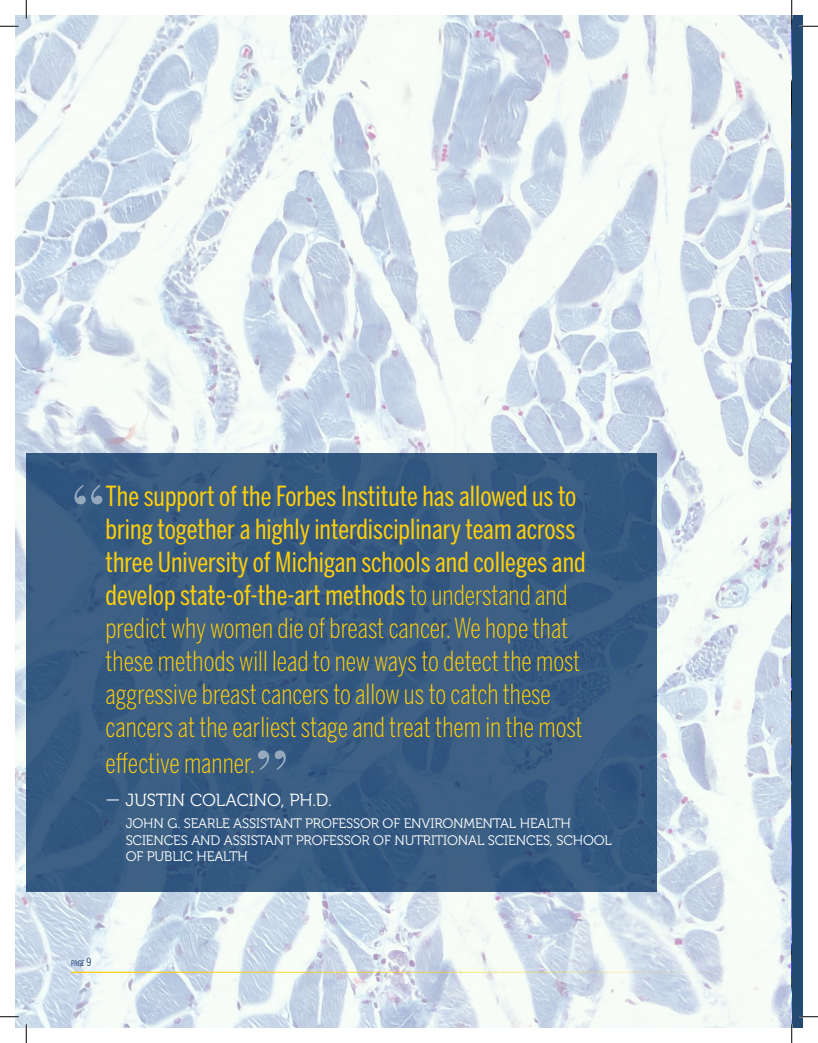
<style>
.page{position:relative;width:818px;height:1043px;background:#fff}
.page>*{position:absolute;margin:0;border:0;box-sizing:border-box;transform-origin:0 0}
.t1{font:75px "Bodoni";color:#fff}
.t2{font:300 27.5px/33px "Benton Sans Comp";color:#fece08}
.t3{font:17.5px "Museo 300";color:#fff}
.t4{font:13.75px/16.5px "Museo 300";letter-spacing:-.01em;color:#fff}
.t5{font:7.88px "Benton Sans Comp";color:#002d5e}
.s1{font-family:"Benton Sans Comp Regluar";font-weight:400}
.s2{font-size:11.25px}
</style>
<div class="page">
<img style="left:15px;top:15px;width:776px;height:1012px">
<hr style="left:71px;top:971px;width:675px;height:1px;background:#fece08">
<div style="left:791px;top:15px;width:11px;height:1013px;background:#244a74"></div>
<div style="left:26px;top:453px;width:630px;height:438px;background:#375c83"></div>
<svg style="left:0;top:25px;width:19px;height:2px"></svg>
<svg style="left:799px;top:25px;width:19px;height:2px"></svg>
<svg style="left:0;top:1015px;width:19px;height:2px"></svg>
<svg style="left:799px;top:1015px;width:19px;height:2px"></svg>
<svg style="left:25px;top:0;width:2px;height:19px"></svg>
<svg style="left:25px;top:1024px;width:2px;height:18px"></svg>
<svg style="left:790px;top:0;width:2px;height:19px"></svg>
<svg style="left:790px;top:1024px;width:2px;height:18px"></svg>
<h1 class="t1" style="left:71px;top:468px;width:35px">“</h1>
<p class="t2" style="left:105px;top:480px;width:481px"><span class="s1">The support of the Forbes Institute has allowed us to bring together a highly interdisciplinary team across three University of Michigan schools and colleges and develop state-of-the-art methods</span> to understand and predict why women die of breast cancer. We hope that these methods will lead to new ways to detect the most aggressive breast cancers to allow us to catch these cancers at the earliest stage and treat them in the most</p>
<p class="t2" style="left:105px;top:747px;width:151px">effective manner.</p>
<p class="t3" style="left:105px;top:790px;width:228px">— JUSTIN COLACINO, PH.D.</p>
<h1 class="t1" style="left:256px;top:734px;width:35px">”</h1>
<p class="t4" style="left:126px;top:815px;width:487px">JOHN G. SEARLE ASSISTANT PROFESSOR OF ENVIRONMENTAL HEALTH<br>SCIENCES AND ASSISTANT PROFESSOR OF NUTRITIONAL SCIENCES, SCHOOL<br>OF PUBLIC HEALTH</p>
<p class="t5" style="left:71px;top:958px;width:22px">page <span class="s2">9</span></p>
</div>
